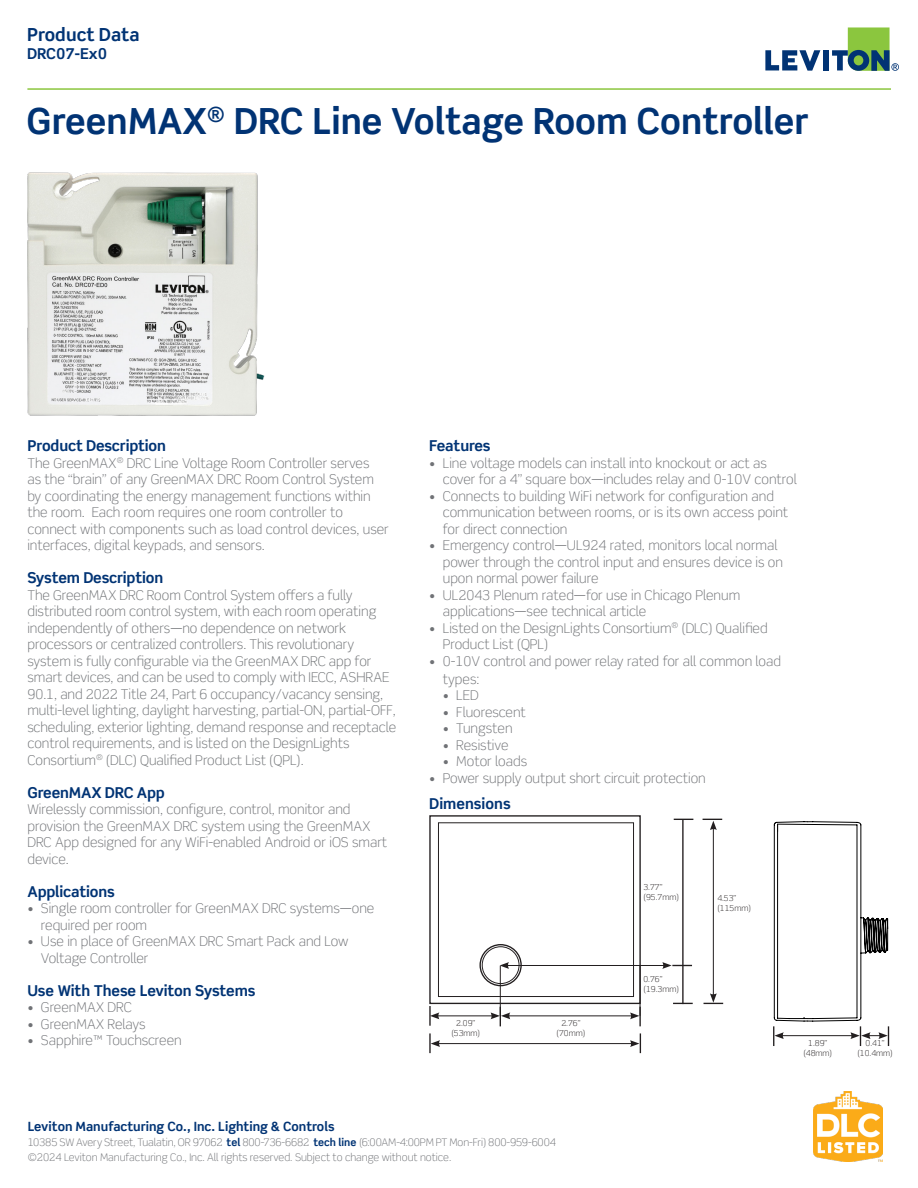
<style>
.page{position:relative;width:918px;height:1188px;background:#fff}
.page>*{position:absolute;margin:0;border:0;box-sizing:border-box;transform-origin:0 0}
.Main_Headline_BIG{font:700 36px "Scene Std";color:#013374}
.t1{font:700 18px "Scene Std";color:#013374}
.Body_Copy{font:700 15px "Scene Std";letter-spacing:-.01em;color:#013374}
.Head{font:700 15px "Scene Std";color:#013374}
.Captions{font:700 15px "Scene Std";color:#013374}
.Body_Copy-2{font:300 13.5px/16.5px "Scene Std";color:#707276}
.t2{font:300 13.5px/16.5px "Scene Std";color:#6f7275}
.t3{font:700 12.75px "Scene Std";color:#013374}
.t4{font:300 10.5px "Scene Std";color:#707276}
.t5{font:300 8.25px "Scene Std";color:#231f20}
.s1{font-weight:700;color:#013374}
</style>
<div class="page">
<svg style="left:765px;top:50px;width:55px;height:21px"></svg>
<div style="left:823px;top:50px;width:6px;height:20px;background:#013374"></div>
<svg style="left:832px;top:27px;width:67px;height:44px"></svg>
<hr style="left:27px;top:88px;width:864px;height:2px;background:#8bc63e">
<img style="left:27px;top:172px;width:238px;height:244px">
<div style="left:429px;top:815px;width:212px;height:189px;border:1px solid #231f20"></div>
<div style="left:438px;top:822px;width:196px;height:175px;border:1px solid #231f20"></div>
<div style="left:479px;top:944px;width:43px;height:42px;border:1px solid #231f20;border-radius:50%"></div>
<div style="left:482px;top:946px;width:37px;height:38px;border:1px solid #231f20;border-radius:50%"></div>
<hr style="left:429px;top:1006px;width:2px;height:20px;background:#231f20">
<hr style="left:437px;top:1016px;width:56px;height:1px;background:#231f20">
<svg style="left:430px;top:1012px;width:9px;height:7px"></svg>
<hr style="left:500px;top:966px;width:1px;height:50px;background:#231f20">
<hr style="left:640px;top:966px;width:1px;height:50px;background:#231f20">
<hr style="left:429px;top:1033px;width:2px;height:20px;background:#231f20">
<hr style="left:682px;top:820px;width:2px;height:184px;background:#231f20">
<svg style="left:673px;top:1003px;width:20px;height:1px"></svg>
<hr style="left:508px;top:1016px;width:124px;height:1px;background:#231f20">
<svg style="left:491px;top:1007px;width:19px;height:19px"></svg>
<svg style="left:630px;top:1007px;width:11px;height:19px"></svg>
<hr style="left:438px;top:1043px;width:194px;height:1px;background:#231f20">
<svg style="left:431px;top:1040px;width:9px;height:7px"></svg>
<svg style="left:630px;top:1033px;width:11px;height:20px"></svg>
<hr style="left:507px;top:965px;width:158px;height:1px;background:#231f20">
<svg style="left:500px;top:962px;width:9px;height:7px"></svg>
<svg style="left:662px;top:962px;width:30px;height:7px"></svg>
<hr style="left:713px;top:828px;width:1px;height:168px;background:#231f20">
<svg style="left:704px;top:993px;width:19px;height:11px"></svg>
<svg style="left:773px;top:821px;width:116px;height:225px"></svg>
<svg style="left:674px;top:819px;width:19px;height:1px"></svg>
<svg style="left:703px;top:819px;width:19px;height:11px"></svg>
<img style="left:814px;top:1092px;width:69px;height:69px">
<p class="t1" style="left:27px;top:23px;width:114px">Product Data</p>
<p class="Captions" style="left:27px;top:44px;width:82px">DRC07-Ex0</p>
<p class="Main_Headline_BIG" style="left:27px;top:99px;width:784px">GreenMAX<sup>®</sup> DRC Line Voltage Room Controller</p>
<p class="Body_Copy" style="left:27px;top:436px;width:140px">Product Description</p>
<p class="Body_Copy-2" style="left:27px;top:455px;width:363px">The GreenMAX<sup>®</sup> DRC Line Voltage Room Controller serves<br>as the “brain” of any GreenMAX DRC Room Control System by coordinating the energy management functions within the room. Each room requires one room controller to connect with components such as load control devices, user interfaces, digital keypads, and sensors.</p>
<p class="Body_Copy" style="left:27px;top:568px;width:137px">System Description</p>
<p class="t2" style="left:27px;top:587px;width:370px">The GreenMAX DRC Room Control System offers a fully distributed room control system, with each room operating independently of others—no dependence on network processors or centralized controllers. This revolutionary system is fully configurable via the GreenMAX DRC app for smart devices, and can be used to comply with IECC, ASHRAE 90.1, and 2022 Title 24, Part 6 occupancy/vacancy sensing, multi-level lighting, daylight harvesting, partial-ON, partial-OFF, scheduling, exterior lighting, demand response and receptacle control requirements, and is listed on the DesignLights Consortium<sup>®</sup> (DLC) Qualified Product List (QPL).</p>
<p class="Body_Copy" style="left:27px;top:783px;width:139px">GreenMAX DRC App</p>
<p class="Body_Copy-2" style="left:27px;top:801px;width:361px">Wirelessly commission, configure, control, monitor and provision the GreenMAX DRC system using the GreenMAX DRC App designed for any WiFi-enabled Android or iOS smart device.</p>
<p class="Body_Copy" style="left:27px;top:882px;width:89px">Applications</p>
<p class="Body_Copy-2" style="left:41px;top:900px;width:335px;text-indent:-14px">• Single room controller for GreenMAX DRC systems—one required per room</p>
<p class="Body_Copy-2" style="left:41px;top:933px;width:309px;text-indent:-14px">• Use in place of GreenMAX DRC Smart Pack and Low<br>Voltage Controller</p>
<p class="Body_Copy" style="left:27px;top:981px;width:230px">Use With These Leviton Systems</p>
<p class="Body_Copy-2" style="left:27px;top:999px;width:106px">• GreenMAX DRC</p>
<p class="Body_Copy-2" style="left:27px;top:1016px;width:120px">• GreenMAX Relays</p>
<p class="Body_Copy-2" style="left:27px;top:1032px;width:156px">• Sapphire™ Touchscreen</p>
<p class="Body_Copy" style="left:429px;top:436px;width:63px">Features</p>
<p class="Body_Copy-2" style="left:443px;top:455px;width:355px;text-indent:-14px">• Line voltage models can install into knockout or act as cover for a 4” square box—includes relay and 0-10V control</p>
<p class="Body_Copy-2" style="left:443px;top:488px;width:347px;text-indent:-14px">• Connects to building WiFi network for configuration and communication between rooms, or is its own access point for direct connection</p>
<p class="Body_Copy-2" style="left:443px;top:537px;width:342px;text-indent:-14px">• Emergency control—UL924 rated, monitors local normal power through the control input and ensures device is on upon normal power failure</p>
<p class="Body_Copy-2" style="left:443px;top:587px;width:299px;text-indent:-14px">• UL2043 Plenum rated—for use in Chicago Plenum applications—see technical article</p>
<p class="t2" style="left:443px;top:620px;width:326px;text-indent:-14px">• Listed on the DesignLights Consortium<sup>®</sup> (DLC) Qualified<br>Product List (QPL)</p>
<p class="Body_Copy-2" style="left:443px;top:652px;width:340px;line-height:18px;text-indent:-14px">• 0-10V control and power relay rated for all common load types:</p>
<p class="Body_Copy-2" style="left:443px;top:687px;width:37px">• LED</p>
<p class="Body_Copy-2" style="left:443px;top:704px;width:85px">• Fluorescent</p>
<p class="Body_Copy-2" style="left:443px;top:720px;width:71px">• Tungsten</p>
<p class="Body_Copy-2" style="left:443px;top:737px;width:67px">• Resistive</p>
<p class="Body_Copy-2" style="left:443px;top:753px;width:86px">• Motor loads</p>
<p class="Body_Copy-2" style="left:429px;top:770px;width:278px">• Power supply output short circuit protection</p>
<p class="Head" style="left:429px;top:795px;width:83px">Dimensions</p>
<p class="t5" style="left:643px;top:883px;width:21px">3.77”</p>
<p class="t5" style="left:643px;top:892px;width:37px">(95.7mm)</p>
<p class="t5" style="left:717px;top:893px;width:21px">4.53”</p>
<p class="t5" style="left:717px;top:903px;width:35px">(115mm)</p>
<p class="t5" style="left:456px;top:1018px;width:21px">2.09”</p>
<p class="t5" style="left:451px;top:1028px;width:30px">(53mm)</p>
<p class="t5" style="left:561px;top:1018px;width:21px">2.76”</p>
<p class="t5" style="left:556px;top:1028px;width:30px">(70mm)</p>
<p class="t5" style="left:643px;top:974px;width:21px">0.76”</p>
<p class="t5" style="left:643px;top:984px;width:37px">(19.3mm)</p>
<p class="t5" style="left:808px;top:1038px;width:21px">1.89”</p>
<p class="t5" style="left:803px;top:1048px;width:30px">(48mm)</p>
<p class="t3" style="left:28px;top:1118px;width:308px">Leviton Manufacturing Co., Inc. Lighting &amp; Controls</p>
<p class="t4" style="left:28px;top:1136px;width:530px">10385 SW Avery Street, Tualatin, OR 97062 <span class="s1">tel</span> 800-736-6682 <span class="s1">tech line</span> (6:00AM-4:00PM PT Mon-Fri) 800-959-6004</p>
<p class="t4" style="left:28px;top:1151px;width:425px">©2024 Leviton Manufacturing Co., Inc. All rights reserved. Subject to change without notice.</p>
<p class="t5" style="left:866px;top:1038px;width:21px">0.41”</p>
<p class="t5" style="left:857px;top:1048px;width:37px">(10.4mm)</p>
</div>
